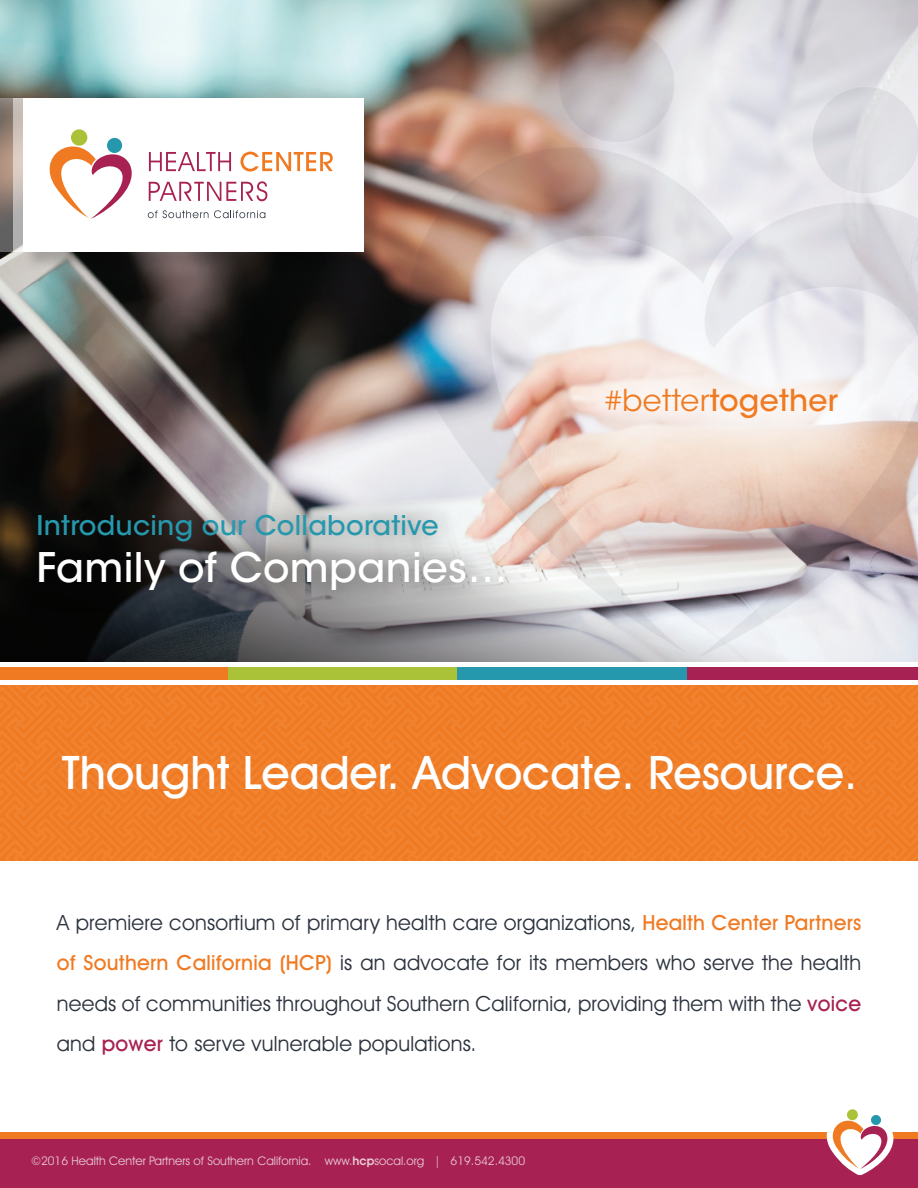
<style>
.page{position:relative;width:918px;height:1188px;background:#fff}
.page>*{position:absolute;margin:0;border:0;box-sizing:border-box;transform-origin:0 0}
.t1{font:500 46.5px "Avant Garde IT Cby BT";color:#fff}
.t2{font:500 40.5px "ITC Avant Garde Std";letter-spacing:.01em;color:#fff}
.t3{font:500 30px "ITC Avant Garde Std";letter-spacing:.01em;color:#f07a22}
.t4{font:500 27px "ITC Avant Garde Std";letter-spacing:.01em;color:#2698ad}
.t5{font:21px/40.5px "Avant Garde IT Cby BT";letter-spacing:.01em;color:#2c333e;text-align:justify}
.t6{font:12px "Avant Garde IT Cby BT";color:#fff}
.s1{font-weight:400}
.s2{font-weight:500;color:#f07a22}
.s3{font-weight:500;color:#a72252}
.s4{font-weight:600}
</style>
<div class="page">
<img style="left:0;top:0;width:918px;height:662px">
<div style="left:0;top:1137px;width:918px;height:51px;background:#a72252"></div>
<div style="left:0;top:1132px;width:918px;height:6px;background:#f07a22"></div>
<svg style="left:823px;top:1110px;width:79px;height:65px"></svg>
<div style="left:847px;top:1109px;width:11px;height:11px;background:#aac238;border-radius:50%"></div>
<div style="left:871px;top:1115px;width:10px;height:10px;background:#2698ad;border-radius:50%"></div>
<div style="left:0;top:668px;width:229px;height:12px;background:#f07a22"></div>
<div style="left:228px;top:668px;width:230px;height:12px;background:#aac238"></div>
<div style="left:458px;top:668px;width:229px;height:12px;background:#2698ad"></div>
<div style="left:687px;top:668px;width:231px;height:12px;background:#a72252"></div>
<div style="left:0;top:685px;width:918px;height:177px;background:#f07e29"></div>
<img style="left:409px;top:147px;width:325px;height:509px">
<svg style="left:559px;top:27px;width:115px;height:115px;background:#b9aeae"></svg>
<svg style="left:813px;top:87px;width:105px;height:106px;background:#dfdfe3"></svg>
<svg style="left:698px;top:203px;width:220px;height:455px;background:#d3cfd3"></svg>
<img style="left:507px;top:287px;width:411px;height:233px">
<img style="left:560px;top:341px;width:323px;height:123px">
<img style="left:0;top:478px;width:543px;height:200px">
<img style="left:20px;top:95px;width:367px;height:181px">
<div style="left:23px;top:98px;width:340px;height:153px;background:#fff"></div>
<svg style="left:0;top:98px;width:13px;height:153px;background:#8a7970"></svg>
<svg style="left:13px;top:98px;width:10px;height:153px;background:#c7bfb9"></svg>
<svg style="left:49px;top:132px;width:284px;height:87px"></svg>
<div style="left:71px;top:129px;width:16px;height:17px;background:#aac238;border-radius:50%"></div>
<div style="left:107px;top:138px;width:15px;height:15px;background:#2698ad;border-radius:50%"></div>
<p class="t4" style="left:37px;top:509px;width:403px">Introducing our Collaborative</p>
<h2 class="t2" style="left:37px;top:542px;width:473px">Family of Companies…</h2>
<h3 class="t3" style="left:605px;top:382px;width:235px"><span class="s1">#better</span>together</h3>
<h1 class="t1" style="left:62px;top:744px;width:797px">Thought Leader. Advocate. Resource.</h1>
<p class="t5" style="left:57px;top:902px;width:806px">A premiere consortium of primary health care organizations, <span class="s2">Health Center Partners of Southern California (HCP)</span> is an advocate for its members who serve the health needs of communities throughout Southern California, providing them with the <span class="s3">voice </span>and <span class="s3">power</span> to serve vulnerable populations.</p>
<p class="t6" style="left:31px;top:1153px;width:496px">©2016 Health Center Partners of Southern California. www.<span class="s4">hcp</span>socal.org | 619.542.4300</p>
</div>
